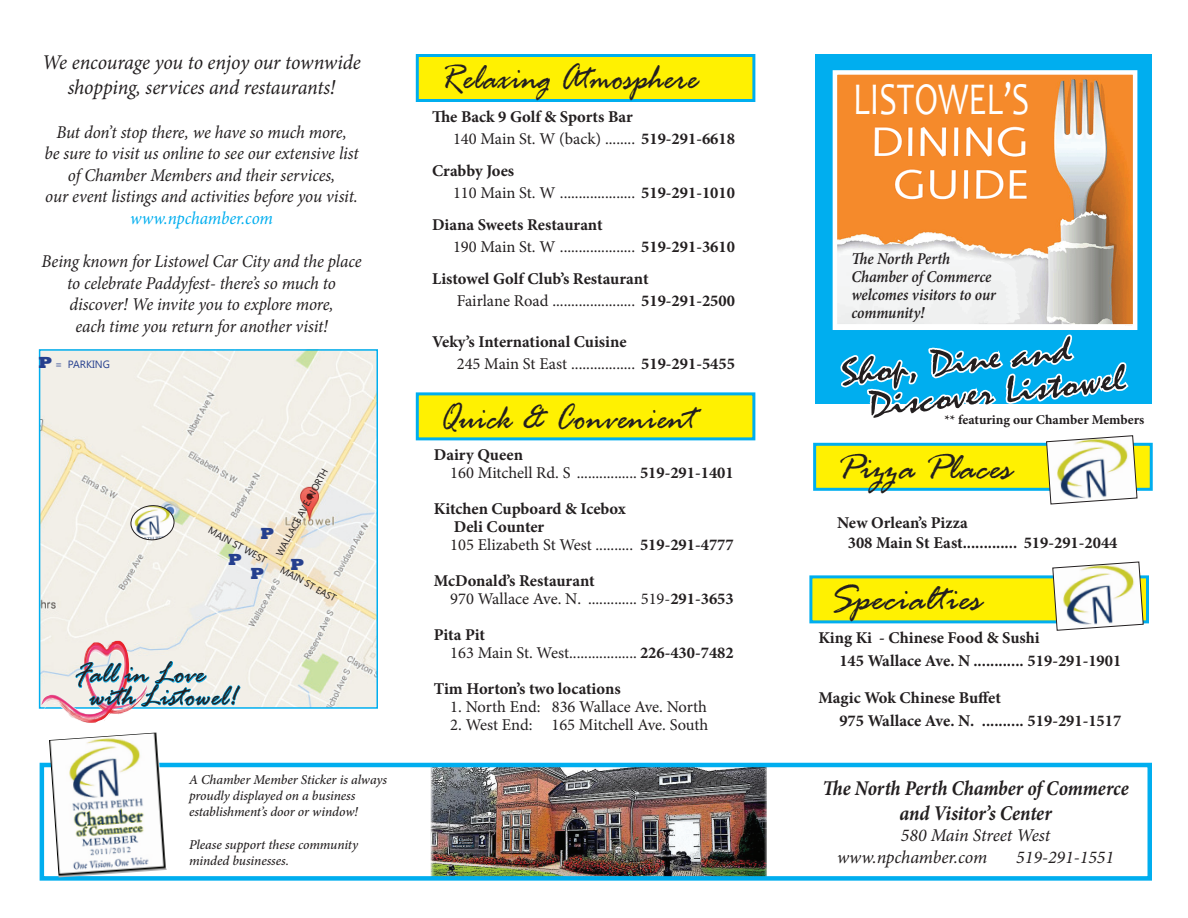
<style>
.page{position:relative;width:1188px;height:918px;background:#fff}
.page>*{position:absolute;margin:0;border:0;box-sizing:border-box;transform-origin:0 0}
.t1{font:45.75px "Candara";color:#fff;scale:.75 1}
.t2{font:italic 39px "Rage";color:#231f20}
.t3{font:italic 39px "Rage";color:#231f20;scale:.88 1}
.t4{font:italic 39px "Rage";color:#231f20;scale:.89 1}
.t5{font:37.5px/34.5px "Mistral";color:#231f20;scale:1.27 1}
.t6{font:italic 30.9px/22.6px "Rage";color:#231f20;scale:.94 1}
.t7{font:italic 21px/25.2px "Minion Pro";letter-spacing:-.01em;color:#231f20;text-align:center;scale:.95 1}
.t8{font:italic 700 21px/25.2px "Minion Pro";letter-spacing:-.005em;color:#231f20;text-align:center;scale:.9 1}
.t9{font:italic 18px/21.6px "Minion Pro";letter-spacing:-.01em;color:#231f20;text-align:center;scale:.95 1}
.t10{font:italic 18px/21.6px "Minion Pro";letter-spacing:-.01em;color:#231f20}
.t11{font:italic 18px "Minion Pro";letter-spacing:-.005em;color:#00aeef;scale:.95 1}
.t12{font:700 16.5px/22.5px "Minion Pro";color:#231f20}
.t13{font:16.5px/18px "Minion Pro";color:#231f20}
.t14{font:italic 600 16.5px/18px "Minion Pro";letter-spacing:-.005em;color:#231f20;scale:.92 1}
.t15{font:800 16.5px "Rockwell";color:#253f8e}
.t16{font:italic 500 13.5px/16.2px "Minion Pro";letter-spacing:-.005em;color:#231f20}
.t17{font:700 13.5px "Minion Pro";letter-spacing:-.005em;color:#231f20}
.t18{font:10.5px "Segoe UI";color:#253f8e}
.t19{font:9.75px "Segoe UI";color:#231f20}
.s1{font-family:"Rockwell";font-weight:800;font-size:16.5px}
.s2{font-weight:400}
.s3{font-weight:700}
</style>
<div class="page">
<div style="left:815px;top:54px;width:337px;height:349px;background:#00aeef"></div>
<div style="left:813px;top:443px;width:340px;height:48px;background:#fff101;border:3px solid #00aeef"></div>
<div style="left:416px;top:54px;width:339px;height:48px;background:#fff101;border:3px solid #00aeef"></div>
<div style="left:416px;top:392px;width:339px;height:48px;background:#fff101;border:3px solid #00aeef"></div>
<img style="left:838px;top:75px;width:294px;height:235px">
<div style="left:833px;top:70px;width:304px;height:260px;border:4px solid #fff"></div>
<div style="left:809px;top:575px;width:340px;height:48px;background:#fff101;border:3px solid #00aeef"></div>
<img style="left:431px;top:768px;width:336px;height:108px">
<div style="left:40px;top:763px;width:1112px;height:118px;border:4px solid #00aeef"></div>
<img style="left:49px;top:733px;width:118px;height:144px">
<svg style="left:838px;top:310px;width:300px;height:195px"></svg>
<svg style="left:1052px;top:561px;width:92px;height:70px"></svg>
<img style="left:42px;top:352px;width:333px;height:354px">
<div style="left:39px;top:349px;width:339px;height:360px;border:2px solid #00aeef"></div>
<svg style="left:130px;top:505px;width:45px;height:36px"></svg>
<img style="left:41px;top:641px;width:106px;height:82px">
<svg style="left:75px;top:656px;width:166px;height:56px;background:#c2d8e3"></svg>
<p class="t7" style="left:42px;top:50px;width:337px">We encourage you to enjoy our townwide shopping, services and restaurants!</p>
<p class="t9" style="left:45px;top:121px;width:332px">But don’t stop there, we have so much more,<br>be sure to visit us online to see our extensive list of Chamber Members and their services,<br>our event listings and activities before you visit.</p>
<p class="t11" style="left:130px;top:206px;width:152px">www.npchamber.com</p>
<p class="t9" style="left:42px;top:251px;width:338px">Being known for Listowel Car City and the place to celebrate Paddyfest- there’s so much to discover! We invite you to explore more,<br>each time you return for another visit!</p>
<p class="t18" style="left:39px;top:357px;width:73px"><span class="s1">P</span> = PARKING</p>
<p class="t19" style="left:273px;top:552px;width:100px;rotate:-62deg">WALLACE AVE. NORTH</p>
<p class="t19" style="left:213px;top:523px;width:66px;rotate:29deg">MAIN ST WEST</p>
<p class="t15" style="left:261px;top:524px;width:15px">P</p>
<p class="t15" style="left:228px;top:550px;width:15px">P</p>
<p class="t15" style="left:291px;top:555px;width:15px">P</p>
<p class="t19" style="left:285px;top:563px;width:64px;rotate:29deg">MAIN ST EAST</p>
<p class="t15" style="left:251px;top:564px;width:15px">P</p>
<h3 class="t6" style="left:90px;top:665px;width:158px;text-indent:-15px">Fall in Love with Listowel!</h3>
<p class="t16" style="left:189px;top:771px;width:200px">A Chamber Member Sticker is always proudly displayed on a business establishment’s door or window!</p>
<p class="t16" style="left:189px;top:836px;width:171px">Please support these community minded businesses.</p>
<h2 class="t3" style="left:440px;top:57px;width:295px">Relaxing Atmosphere</h2>
<p class="t12" style="left:453px;top:105px;width:284px;text-indent:-21px">The Back 9 Golf &amp; Sports Bar<br><span class="s2">140 Main St. W (back) ........</span> 519-291-6618</p>
<p class="t13" style="left:453px;top:159px;width:284px;line-height:22.5px;text-indent:-21px"><span class="s3">Crabby Joes<br></span>110 Main St. W .................... <span class="s3">519-291-1010</span></p>
<p class="t12" style="left:453px;top:213px;width:284px;text-indent:-21px">Diana Sweets Restaurant<br><span class="s2">190 Main St. W ....................</span> 519-291-3610</p>
<p class="t12" style="left:457px;top:267px;width:280px;text-indent:-25px">Listowel Golf Club’s Restaurant<br><span class="s2">Fairlane Road ......................</span> 519-291-2500</p>
<p class="t12" style="left:457px;top:330px;width:280px;text-indent:-25px">Veky’s International Cuisine<br><span class="s2">245 Main St East .................</span> 519-291-5455</p>
<h2 class="t4" style="left:440px;top:397px;width:289px">Quick &amp; Convenient</h2>
<p class="t13" style="left:450px;top:446px;width:285px;text-indent:-16px"><span class="s3">Dairy Queen<br></span>160 Mitchell Rd. S ................ <span class="s3">519-291-1401</span></p>
<p class="t12" style="left:450px;top:500px;width:285px;line-height:18px;text-indent:-16px">Kitchen Cupboard &amp; Icebox<br>Deli Counter<br><span class="s2">105 Elizabeth St West ..........</span> 519-291-4777</p>
<p class="t13" style="left:450px;top:572px;width:285px;text-indent:-16px"><span class="s3">McDonald’s Restaurant<br></span>970 Wallace Ave. N. ............. 519-<span class="s3">291-3653</span></p>
<p class="t13" style="left:450px;top:626px;width:285px;text-indent:-16px"><span class="s3">Pita Pit<br></span>163 Main St. West.................. <span class="s3">226-430-7482</span></p>
<p class="t12" style="left:434px;top:677px;width:188px">Tim Horton’s two locations</p>
<p class="t13" style="left:450px;top:698px;width:258px">1. North End: 836 Wallace Ave. North</p>
<p class="t13" style="left:450px;top:716px;width:260px">2. West End: 165 Mitchell Ave. South</p>
<h1 class="t1" style="left:853px;top:71px;width:236px">LISTOWEL’S</h1>
<p class="t14" style="left:851px;top:250px;width:159px">The North Perth<br>Chamber of Commerce welcomes visitors to our community!</p>
<h3 class="t5" style="left:863px;top:354px;width:205px;text-indent:-24px;rotate:-6deg">Shop, Dine and<br>Discover Listowel</h3>
<h2 class="t2" style="left:837px;top:447px;width:177px">Pizza Places</h2>
<p class="t17" style="left:944px;top:410px;width:202px">** featuring our Chamber Members</p>
<p class="t12" style="left:848px;top:512px;width:271px;line-height:19.8px;text-indent:-11px">New Orlean’s Pizza<br>308 Main St East............. 519-291-2044</p>
<h2 class="t2" style="left:829px;top:578px;width:154px">Specialties</h2>
<p class="t12" style="left:839px;top:626px;width:284px;text-indent:-21px">King Ki - Chinese Food &amp; Sushi<br>145 Wallace Ave. N ............ 519-291-1901</p>
<p class="t12" style="left:839px;top:686px;width:284px;text-indent:-21px">Magic Wok Chinese Buffet<br>975 Wallace Ave. N. .......... 519-291-1517</p>
<p class="t8" style="left:823px;top:775px;width:342px">The North Perth Chamber of Commerce and Visitor’s Center</p>
<p class="t10" style="left:837px;top:825px;width:215px;text-indent:64px">580 Main Street West www.npchamber.com</p>
<p class="t10" style="left:1016px;top:846px;width:99px">519-291-1551</p>
</div>
